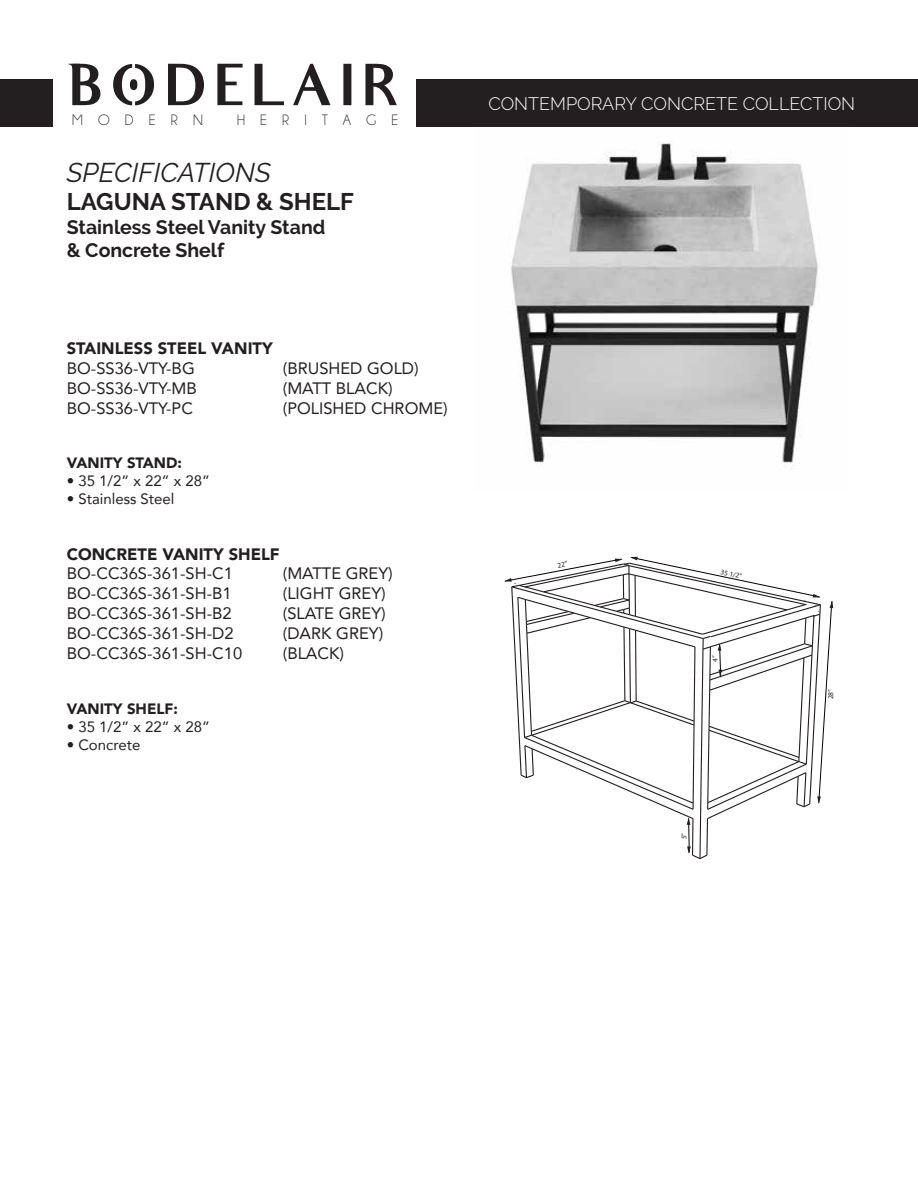
<style>
.page{position:relative;width:918px;height:1188px;background:#fff}
.page>*{position:absolute;margin:0;border:0;box-sizing:border-box;transform-origin:0 0}
.t1{font:italic 27px "Raleway";color:#231f20}
.t2{font:700 24px "Raleway";color:#231f20}
.t3{font:700 19.5px/23.4px "Raleway";color:#231f20}
.t4{font:300 18px "Raleway";color:#fff}
.t5{font:16.5px "Avenir";color:#231f20}
.t6{font:900 16.5px "Avenir";color:#231f20}
.t7{font:15.15px "Champagne&Limousines";letter-spacing:1em;color:#231f20}
.t8{font:15px "Avenir";color:#231f20}
.t9{font:900 15px "Avenir";color:#231f20}
.t10{font:7.35px "Myriad Pro";color:#231f20}
</style>
<div class="page">
<img style="left:474px;top:126px;width:377px;height:343px">
<svg style="left:113px;top:64px;width:41px;height:41px"></svg>
<svg style="left:168px;top:64px;width:36px;height:41px"></svg>
<svg style="left:217px;top:64px;width:26px;height:41px"></svg>
<svg style="left:255px;top:64px;width:29px;height:41px"></svg>
<svg style="left:293px;top:64px;width:38px;height:41px"></svg>
<svg style="left:343px;top:64px;width:8px;height:41px"></svg>
<svg style="left:365px;top:64px;width:32px;height:41px"></svg>
<svg style="left:68px;top:64px;width:32px;height:41px"></svg>
<div style="left:0;top:79px;width:53px;height:47px;background:#231f20"></div>
<div style="left:416px;top:79px;width:502px;height:47px;background:#231f20"></div>
<svg style="left:504px;top:557px;width:329px;height:302px"></svg>
<p class="t7" style="left:72px;top:112px;width:132px">MODERN</p>
<p class="t7" style="left:237px;top:112px;width:163px">HERITAGE</p>
<h1 class="t1" style="left:67px;top:156px;width:206px">SPECIFICATIONS</h1>
<h2 class="t2" style="left:67px;top:188px;width:289px">LAGUNA STAND &amp; SHELF</h2>
<p class="t3" style="left:67px;top:215px;width:260px">Stainless Steel Vanity Stand &amp; Concrete Shelf</p>
<p class="t6" style="left:67px;top:338px;width:207px">STAINLESS STEEL VANITY</p>
<p class="t5" style="left:67px;top:358px;width:130px">BO-SS36-VTY-BG</p>
<p class="t5" style="left:283px;top:358px;width:138px">(BRUSHED GOLD)</p>
<p class="t5" style="left:67px;top:377px;width:132px">BO-SS36-VTY-MB</p>
<p class="t5" style="left:283px;top:377px;width:112px">(MATT BLACK)</p>
<p class="t5" style="left:67px;top:397px;width:128px">BO-SS36-VTY-PC</p>
<p class="t5" style="left:283px;top:397px;width:167px">(POLISHED CHROME)</p>
<p class="t9" style="left:67px;top:453px;width:117px">VANITY STAND:</p>
<p class="t8" style="left:67px;top:471px;width:145px">• 35 1/2” x 22” x 28”</p>
<p class="t8" style="left:67px;top:489px;width:109px">• Stainless Steel</p>
<p class="t6" style="left:67px;top:543px;width:214px">CONCRETE VANITY SHELF</p>
<p class="t5" style="left:67px;top:563px;width:168px">BO-CC36S-361-SH-C1</p>
<p class="t5" style="left:283px;top:563px;width:112px">(MATTE GREY)</p>
<p class="t5" style="left:67px;top:583px;width:167px">BO-CC36S-361-SH-B1</p>
<p class="t5" style="left:283px;top:583px;width:105px">(LIGHT GREY)</p>
<p class="t5" style="left:67px;top:602px;width:167px">BO-CC36S-361-SH-B2</p>
<p class="t5" style="left:283px;top:602px;width:105px">(SLATE GREY)</p>
<p class="t5" style="left:67px;top:622px;width:168px">BO-CC36S-361-SH-D2</p>
<p class="t5" style="left:283px;top:622px;width:102px">(DARK GREY)</p>
<p class="t5" style="left:67px;top:642px;width:177px">BO-CC36S-361-SH-C10</p>
<p class="t5" style="left:283px;top:642px;width:63px">(BLACK)</p>
<p class="t9" style="left:67px;top:699px;width:113px">VANITY SHELF:</p>
<p class="t8" style="left:67px;top:717px;width:145px">• 35 1/2” x 22” x 28”</p>
<p class="t8" style="left:67px;top:735px;width:75px">• Concrete</p>
<p class="t4" style="left:488px;top:93px;width:368px">CONTEMPORARY CONCRETE COLLECTION</p>
<p class="t10" style="left:722px;top:567px;width:23px;rotate:13deg">35 1/2”</p>
</div>
